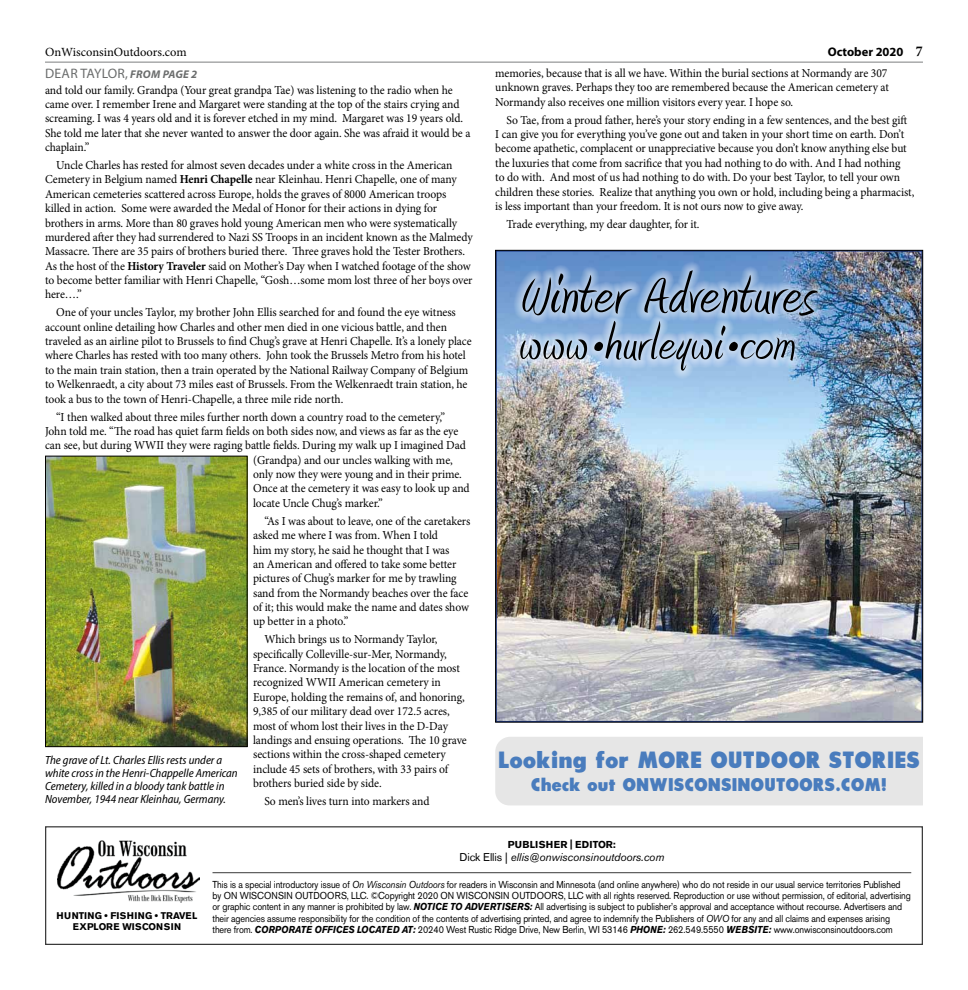
<style>
.page{position:relative;width:968px;height:990px;background:#fff}
.page>*{position:absolute;margin:0;border:0;box-sizing:border-box;transform-origin:0 0}
.t1{font:66.12px "Amienne";letter-spacing:.02em;color:#000}
.t2{font:56.62px "Amienne";letter-spacing:.02em;color:#000}
.t3{font:23px "Sans Serif Exb FLF";letter-spacing:.03em;color:#497cbd;scale:.92 1}
.t4{font:18px "Sans Serif Exb FLF";letter-spacing:.035em;color:#497cbd;scale:.92 1}
.t5{font:13.75px "Myriad Pro";letter-spacing:.015em;color:#6b6d6d}
.t6{font:12.5px "Minion Pro";color:#000}
.t7{font:700 12.5px "Myriad Pro";color:#000}
.t8{font:12.25px/14.4px "Minion Pro";letter-spacing:-.01em;color:#000;scale:.95 1}
.t9{font:italic semi-condensed 11.88px/13.1px "Myriad Pro";color:#000}
.t10{font:italic 11.25px "Akzidenz Grotesk BE";letter-spacing:-.005em;color:#000}
.t11{font:10px/11.2px "Akzidenz Grotesk BE";letter-spacing:-.01em;color:#000;scale:.9 1}
.t12{font:700 10px "Akzidenz Grotesk BE";letter-spacing:.035em;color:#000}
.t13{font:700 9.62px/11.5px "Akzidenz Grotesk BE";letter-spacing:.02em;color:#000;text-align:center}
.s1{font-family:"Minion Pro";font-stretch:condensed;font-size:15px}
.s2{font-weight:700}
.s3{font-weight:700;font-style:italic;font-size:11.25px}
.s4{font-style:normal}
.s5{font-style:italic}
.s6{font-weight:700;font-style:italic}
</style>
<div class="page">
<hr style="left:45px;top:62px;width:877px;height:1px;background:#979899">
<img style="left:47px;top:458px;width:198px;height:287px">
<div style="left:45px;top:456px;width:202px;height:291px;border:1px solid #000"></div>
<img style="left:497px;top:252px;width:423px;height:468px">
<svg style="left:512px;top:262px;width:314px;height:117px;background:#99b8dc"></svg>
<div style="left:45px;top:826px;width:877px;height:119px;border:1px solid #3a3a3a"></div>
<img style="left:57px;top:840px;width:142px;height:63px">
<hr style="left:212px;top:872px;width:699px;height:1px;background:#3a3a3a">
<div style="left:495px;top:737px;width:427px;height:68px;background:#e6e6e6"></div>
<p class="t6" style="left:45px;top:44px;width:143px">OnWisconsinOutdoors.com</p>
<p class="t7" style="left:827px;top:44px;width:97px">October 2020 <span class="s1">7</span></p>
<p class="t8" style="left:45px;top:83px;width:449px">and told our family. Grandpa (Your great grandpa Tae) was listening to the radio when he came over. I remember Irene and Margaret were standing at the top of the stairs crying and screaming. I was 4 years old and it is forever etched in my mind. Margaret was 19 years old.<br>She told me later that she never wanted to answer the door again. She was afraid it would be a chaplain.”</p>
<p class="t8" style="left:45px;top:158px;width:452px;text-indent:11px">Uncle Charles has rested for almost seven decades under a white cross in the American Cemetery in Belgium named <span class="s2">Henri Chapelle</span> near Kleinhau. Henri Chapelle, one of many American cemeteries scattered across Europe, holds the graves of 8000 American troops killed in action. Some were awarded the Medal of Honor for their actions in dying for brothers in arms. More than 80 graves hold young American men who were systematically murdered after they had surrendered to Nazi SS Troops in an incident known as the Malmedy Massacre. There are 35 pairs of brothers buried there. Three graves hold the Tester Brothers.<br>As the host of the <span class="s2">History Traveler</span> said on Mother’s Day when I watched footage of the show to become better familiar with Henri Chapelle, “Gosh…some mom lost three of her boys over here….”</p>
<p class="t8" style="left:45px;top:305px;width:450px;text-indent:11px">One of your uncles Taylor, my brother John Ellis searched for and found the eye witness account online detailing how Charles and other men died in one vicious battle, and then traveled as an airline pilot to Brussels to find Chug’s grave at Henri Chapelle. It’s a lonely place where Charles has rested with too many others. John took the Brussels Metro from his hotel to the main train station, then a train operated by the National Railway Company of Belgium to Welkenraedt, a city about 73 miles east of Brussels. From the Welkenraedt train station, he took a bus to the town of Henri-Chapelle, a three mile ride north.</p>
<p class="t8" style="left:56px;top:410px;width:411px">“I then walked about three miles further north down a country road to the cemetery,”</p>
<p class="t8" style="left:45px;top:424px;width:436px">John told me. “The road has quiet farm fields on both sides now, and views as far as the eye</p>
<p class="t8" style="left:45px;top:438px;width:444px">can see, but during WWII they were raging battle fields. During my walk up I imagined Dad</p>
<p class="t8" style="left:253px;top:453px;width:212px">(Grandpa) and our uncles walking with me,</p>
<p class="t8" style="left:253px;top:467px;width:221px">only now they were young and in their prime.</p>
<p class="t8" style="left:253px;top:481px;width:229px">Once at the cemetery it was easy to look up and</p>
<p class="t8" style="left:253px;top:496px;width:138px">locate Uncle Chug’s marker.”</p>
<p class="t8" style="left:253px;top:514px;width:230px;text-indent:11px">“As I was about to leave, one of the caretakers asked me where I was from. When I told<br>him my story, he said he thought that I was<br>an American and offered to take some better pictures of Chug’s marker for me by trawling sand from the Normandy beaches over the face of it; this would make the name and dates show up better in a photo.”</p>
<p class="t8" style="left:253px;top:632px;width:226px;text-indent:11px">Which brings us to Normandy Taylor, specifically Colleville-sur-Mer, Normandy, France. Normandy is the location of the most recognized WWII American cemetery in Europe, holding the remains of, and honoring, 9,385 of our military dead over 172.5 acres, most of whom lost their lives in the D-Day landings and ensuing operations. The 10 grave sections within the cross-shaped cemetery include 45 sets of brothers, with 33 pairs of brothers buried side by side.</p>
<p class="t8" style="left:264px;top:794px;width:175px">So men’s lives turn into markers and</p>
<p class="t8" style="left:495px;top:66px;width:416px">memories, because that is all we have. Within the burial sections at Normandy are 307 unknown graves. Perhaps they too are remembered because the American cemetery at<br>Normandy also receives one million visitors every year. I hope so.</p>
<p class="t8" style="left:495px;top:113px;width:442px;text-indent:11px">So Tae, from a proud father, here’s your story ending in a few sentences, and the best gift I can give you for everything you’ve gone out and taken in your short time on earth. Don’t become apathetic, complacent or unappreciative because you don’t know anything else but the luxuries that come from sacrifice that you had nothing to do with. And I had nothing<br>to do with. And most of us had nothing to do with. Do your best Taylor, to tell your own children these stories. Realize that anything you own or hold, including being a pharmacist, is less important than your freedom. It is not ours now to give away.</p>
<p class="t8" style="left:506px;top:217px;width:205px">Trade everything, my dear daughter, for it.</p>
<p class="t5" style="left:45px;top:65px;width:154px">DEAR TAYLOR, <span class="s3">FROM PAGE 2</span></p>
<h1 class="t1" style="left:519px;top:266px;width:297px">Winter Adventures</h1>
<h2 class="t2" style="left:519px;top:319px;width:277px">www•hurleywi•com</h2>
<h3 class="t3" style="left:498px;top:746px;width:459px">Looking for MORE OUTDOOR STORIES</h3>
<h3 class="t4" style="left:531px;top:774px;width:388px">Check out ONWISCONSINOUTOORS.COM!</h3>
<p class="t9" style="left:45px;top:753px;width:194px">The grave of Lt. Charles Ellis rests under a white cross in the Henri-Chappelle American Cemetery, killed in a bloody tank battle in November, 1944 near Kleinhau, Germany.</p>
<p class="t13" style="left:57px;top:910px;width:142px">HUNTING • FISHING • TRAVEL<br>EXPLORE WISCONSIN</p>
<p class="t12" style="left:508px;top:839px;width:109px">PUBLISHER | EDITOR:</p>
<p class="t10" style="left:459px;top:851px;width:206px"><span class="s4">Dick Ellis |</span> ellis@onwisconsinoutdoors.com</p>
<p class="t11" style="left:212px;top:879px;width:777px">This is a special introductory issue of <span class="s5">On Wisconsin Outdoors</span> for readers in Wisconsin and Minnesota (and online anywhere) who do not reside in our usual service territories Published by ON WISCONSIN OUTDOORS, LLC. ©Copyright 2020 ON WISCONSIN OUTDOORS, LLC with all rights reserved. Reproduction or use without permission, of editorial, advertising or graphic content in any manner is prohibited by law. <span class="s6">NOTICE TO ADVERTISERS:</span> All advertising is subject to publisher’s approval and acceptance without recourse. Advertisers and their agencies assume responsibility for the condition of the contents of advertising printed, and agree to indemnify the Publishers of <span class="s5">OWO</span> for any and all claims and expenses arising there from. <span class="s6">CORPORATE OFFICES LOCATED AT:</span> 20240 West Rustic Ridge Drive, New Berlin, WI 53146 <span class="s6">PHONE:</span> 262.549.5550 <span class="s6">WEBSITE:</span> www.onwisconsinoutdoors.com</p>
</div>
